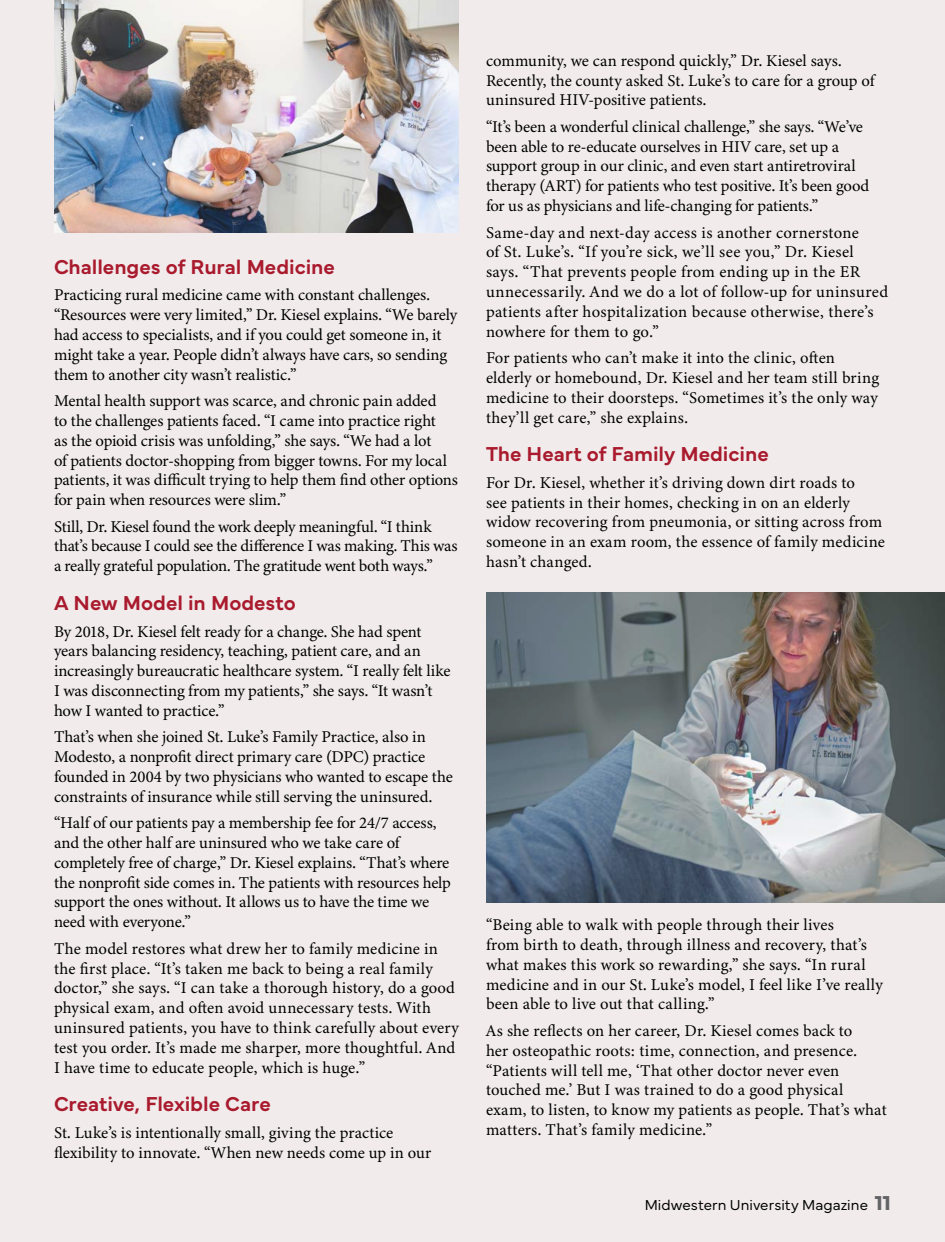
<style>
.page{position:relative;width:945px;height:1242px;background:#f1ebec}
.page>*{position:absolute;margin:0;border:0;box-sizing:border-box;transform-origin:0 0}
.t1{font:600 21px "Mundial";letter-spacing:-.005em;color:#a91a2d}
.t2{font:16.5px/19.8px "Minion Variable Concept";color:#000}
.t3{font:300 15px "Mundial";letter-spacing:.005em;color:#000}
.s1{font-weight:700;font-size:21px;color:#636466}
</style>
<div class="page">
<hr style="left:0;top:162px;width:1px;height:235px;background:#a91a2d">
<img style="left:54px;top:0;width:405px;height:232px">
<img style="left:486px;top:592px;width:459px;height:310px">
<p class="t1" style="left:54px;top:250px;width:282px">Challenges of Rural Medicine</p>
<p class="t2" style="left:54px;top:285px;width:405px">Practicing rural medicine came with constant challenges. “Resources were very limited,” Dr. Kiesel explains. “We barely had access to specialists, and if you could get someone in, it might take a year. People didn’t always have cars, so sending them to another city wasn’t realistic.”</p>
<p class="t2" style="left:54px;top:391px;width:406px">Mental health support was scarce, and chronic pain added<br>to the challenges patients faced. “I came into practice right<br>as the opioid crisis was unfolding,” she says. “We had a lot<br>of patients doctor-shopping from bigger towns. For my local patients, it was difficult trying to help them find other options for pain when resources were slim.”</p>
<p class="t2" style="left:54px;top:516px;width:405px">Still, Dr. Kiesel found the work deeply meaningful. “I think that’s because I could see the difference I was making. This was a really grateful population. The gratitude went both ways.”</p>
<p class="t1" style="left:54px;top:586px;width:243px">A New Model in Modesto</p>
<p class="t2" style="left:54px;top:621px;width:398px">By 2018, Dr. Kiesel felt ready for a change. She had spent years balancing residency, teaching, patient care, and an increasingly bureaucratic healthcare system. “I really felt like I was disconnecting from my patients,” she says. “It wasn’t how I wanted to practice.”</p>
<p class="t2" style="left:54px;top:727px;width:400px">That’s when she joined St. Luke’s Family Practice, also in Modesto, a nonprofit direct primary care (DPC) practice founded in 2004 by two physicians who wanted to escape the constraints of insurance while still serving the uninsured.</p>
<p class="t2" style="left:54px;top:813px;width:398px">“Half of our patients pay a membership fee for 24/7 access, and the other half are uninsured who we take care of completely free of charge,” Dr. Kiesel explains. “That’s where the nonprofit side comes in. The patients with resources help support the ones without. It allows us to have the time we need with everyone.”</p>
<p class="t2" style="left:54px;top:938px;width:406px">The model restores what drew her to family medicine in the first place. “It’s taken me back to being a real family doctor,” she says. “I can take a thorough history, do a good physical exam, and often avoid unnecessary tests. With uninsured patients, you have to think carefully about every test you order. It’s made me sharper, more thoughtful. And I have time to educate people, which is huge.”</p>
<p class="t1" style="left:54px;top:1088px;width:218px">Creative, Flexible Care</p>
<p class="t2" style="left:54px;top:1123px;width:379px">St. Luke’s is intentionally small, giving the practice flexibility to innovate. “When new needs come up in our</p>
<p class="t2" style="left:486px;top:50px;width:390px">community, we can respond quickly,” Dr. Kiesel says.<br>Recently, the county asked St. Luke’s to care for a group of uninsured HIV-positive patients.</p>
<p class="t2" style="left:486px;top:117px;width:385px">“It’s been a wonderful clinical challenge,” she says. “We’ve been able to re-educate ourselves in HIV care, set up a support group in our clinic, and even start antiretroviral therapy (ART) for patients who test positive. It’s been good for us as physicians and life-changing for patients.”</p>
<p class="t2" style="left:486px;top:222px;width:404px">Same-day and next-day access is another cornerstone<br>of St. Luke’s. “If you’re sick, we’ll see you,” Dr. Kiesel says. “That prevents people from ending up in the ER unnecessarily. And we do a lot of follow-up for uninsured patients after hospitalization because otherwise, there’s nowhere for them to go.”</p>
<p class="t2" style="left:486px;top:348px;width:395px">For patients who can’t make it into the clinic, often elderly or homebound, Dr. Kiesel and her team still bring medicine to their doorsteps. “Sometimes it’s the only way they’ll get care,” she explains.</p>
<p class="t1" style="left:486px;top:438px;width:284px">The Heart of Family Medicine</p>
<p class="t2" style="left:486px;top:472px;width:401px">For Dr. Kiesel, whether it’s driving down dirt roads to<br>see patients in their homes, checking in on an elderly widow recovering from pneumonia, or sitting across from someone in an exam room, the essence of family medicine hasn’t changed.</p>
<p class="t2" style="left:486px;top:915px;width:398px">“Being able to walk with people through their lives<br>from birth to death, through illness and recovery, that’s what makes this work so rewarding,” she says. “In rural medicine and in our St. Luke’s model, I feel like I’ve really been able to live out that calling.”</p>
<p class="t2" style="left:486px;top:1021px;width:402px">As she reflects on her career, Dr. Kiesel comes back to<br>her osteopathic roots: time, connection, and presence. “Patients will tell me, ‘That other doctor never even touched me.’ But I was trained to do a good physical exam, to listen, to know my patients as people. That’s what matters. That’s family medicine.”</p>
<p class="t3" style="left:645px;top:1193px;width:248px">Midwestern University Magazine <span class="s1">11</span></p>
</div>
